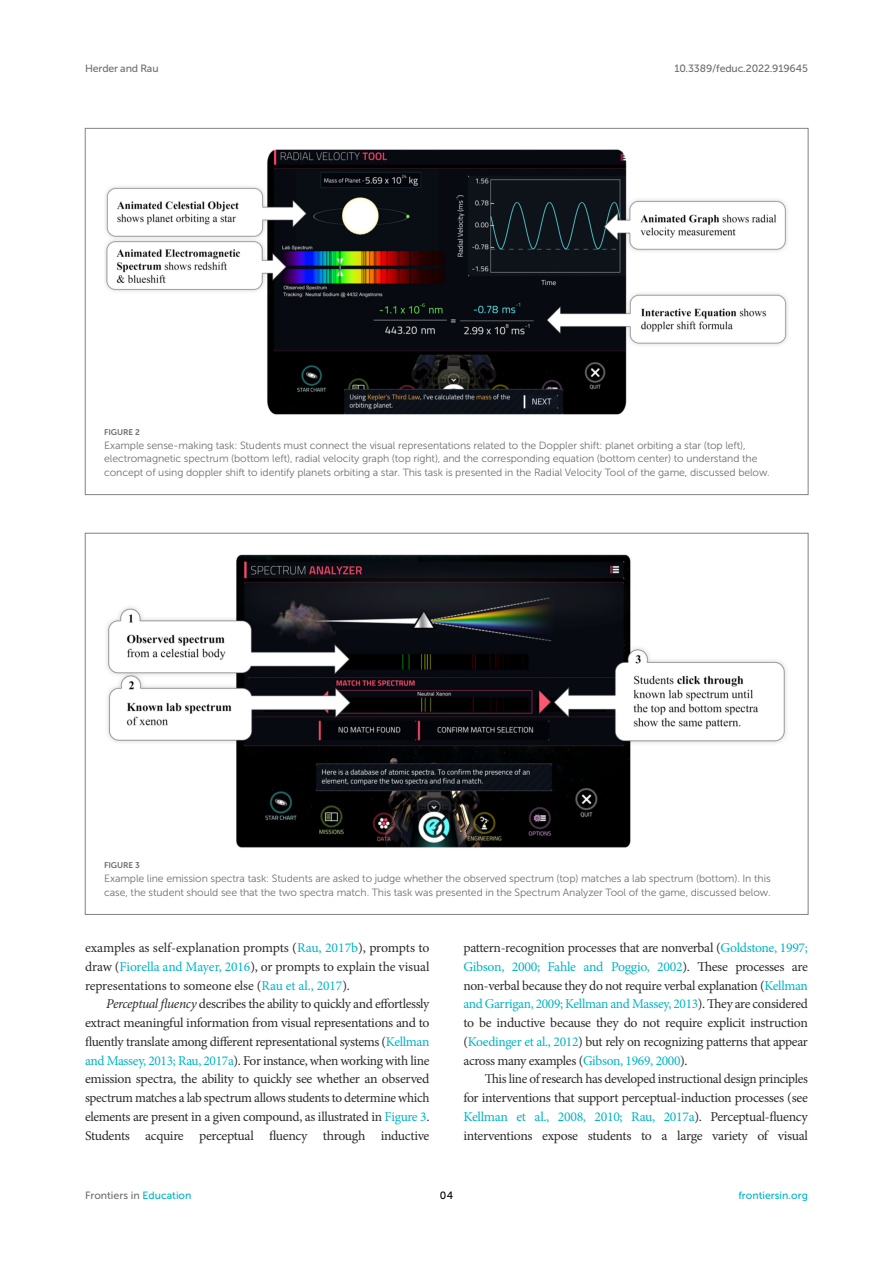
<style>
.page{position:relative;width:893px;height:1263px;background:#fff}
.page>*{position:absolute;margin:0;border:0;box-sizing:border-box;transform-origin:0 0}
.TEXT{font:13.5px/18.8px "Minion Pro";letter-spacing:-.025em;color:#2b2b2a;text-align:justify}
.FIG_LEG{font:10.5px/13.5px "Museo Sans 300";letter-spacing:-.01em;color:#706f70}
.t1{font:10.5px "Museo Sans 500";letter-spacing:-.015em;color:#706f70}
.t2{font:10.5px "Museo Sans 500";color:#00b4c4}
.t3{font:10.5px "Museo Sans 500";color:#000}
.FIG_HD{font:8.25px "Museo Sans 700";letter-spacing:-.01em;color:#706f70}
.s1{color:#00b4c4}
.s2{font-style:italic}
</style>
<div class="page">
<img style="left:106px;top:554px;width:681px;height:294px">
<img style="left:105px;top:149px;width:683px;height:266px">
<p class="t1" style="left:85px;top:63px;width:75px">Herder and Rau</p>
<p class="t1" style="left:674px;top:63px;width:135px">10.3389/feduc.2022.919645</p>
<p class="FIG_HD" style="left:104px;top:428px;width:37px">FIGURE 2</p>
<p class="FIG_LEG" style="left:104px;top:438px;width:667px">Example sense-making task: Students must connect the visual representations related to the Doppler shift: planet orbiting a star (top left), electromagnetic spectrum (bottom left), radial velocity graph (top right), and the corresponding equation (bottom center) to understand the concept of using doppler shift to identify planets orbiting a star. This task is presented in the Radial Velocity Tool of the game, discussed below.</p>
<p class="FIG_HD" style="left:104px;top:861px;width:37px">FIGURE 3</p>
<p class="FIG_LEG" style="left:104px;top:872px;width:668px">Example line emission spectra task: Students are asked to judge whether the observed spectrum (top) matches a lab spectrum (bottom). In this case, the student should see that the two spectra match. This task was presented in the Spectrum Analyzer Tool of the game, discussed below.</p>
<p class="TEXT" style="left:85px;top:938px;width:346px">examples as self-explanation prompts (<span class="s1">Rau, 2017b</span>), prompts to draw (<span class="s1">Fiorella and Mayer, 2016</span>), or prompts to explain the visual representations to someone else (<span class="s1">Rau et al., 2017</span>).</p>
<p class="TEXT" style="left:85px;top:995px;width:346px;text-indent:21px"><span class="s2">Perceptual fluency</span> describes the ability to quickly and effortlessly extract meaningful information from visual representations and to fluently translate among different representational systems (<span class="s1">Kellman and Massey, 2013; Rau, 2017a</span>). For instance, when working with line emission spectra, the ability to quickly see whether an observed spectrum matches a lab spectrum allows students to determine which elements are present in a given compound, as illustrated in <span class="s1">Figure 3</span>.<br>Students acquire perceptual fluency through inductive</p>
<p class="TEXT" style="left:463px;top:938px;width:346px">pattern-recognition processes that are nonverbal (<span class="s1">Goldstone, 1997; Gibson, 2000; Fahle and Poggio, 2002</span>). These processes are non-verbal because they do not require verbal explanation (<span class="s1">Kellman and Garrigan, 2009; Kellman and Massey, 2013</span>). They are considered to be inductive because they do not require explicit instruction (<span class="s1">Koedinger et al., 2012</span>) but rely on recognizing patterns that appear across many examples (<span class="s1">Gibson, 1969, 2000</span>).</p>
<p class="TEXT" style="left:463px;top:1070px;width:346px;text-indent:21px">This line of research has developed instructional design principles for interventions that support perceptual-induction processes (see <span class="s1">Kellman et al., 2008, 2010; Rau, 2017a</span>). Perceptual-fluency interventions expose students to a large variety of visual</p>
<p class="t1" style="left:85px;top:1190px;width:108px">Frontiers in <span class="s1">Education</span></p>
<p class="t3" style="left:440px;top:1190px;width:15px">04</p>
<p class="t2" style="left:738px;top:1190px;width:71px">frontiersin.org</p>
</div>
